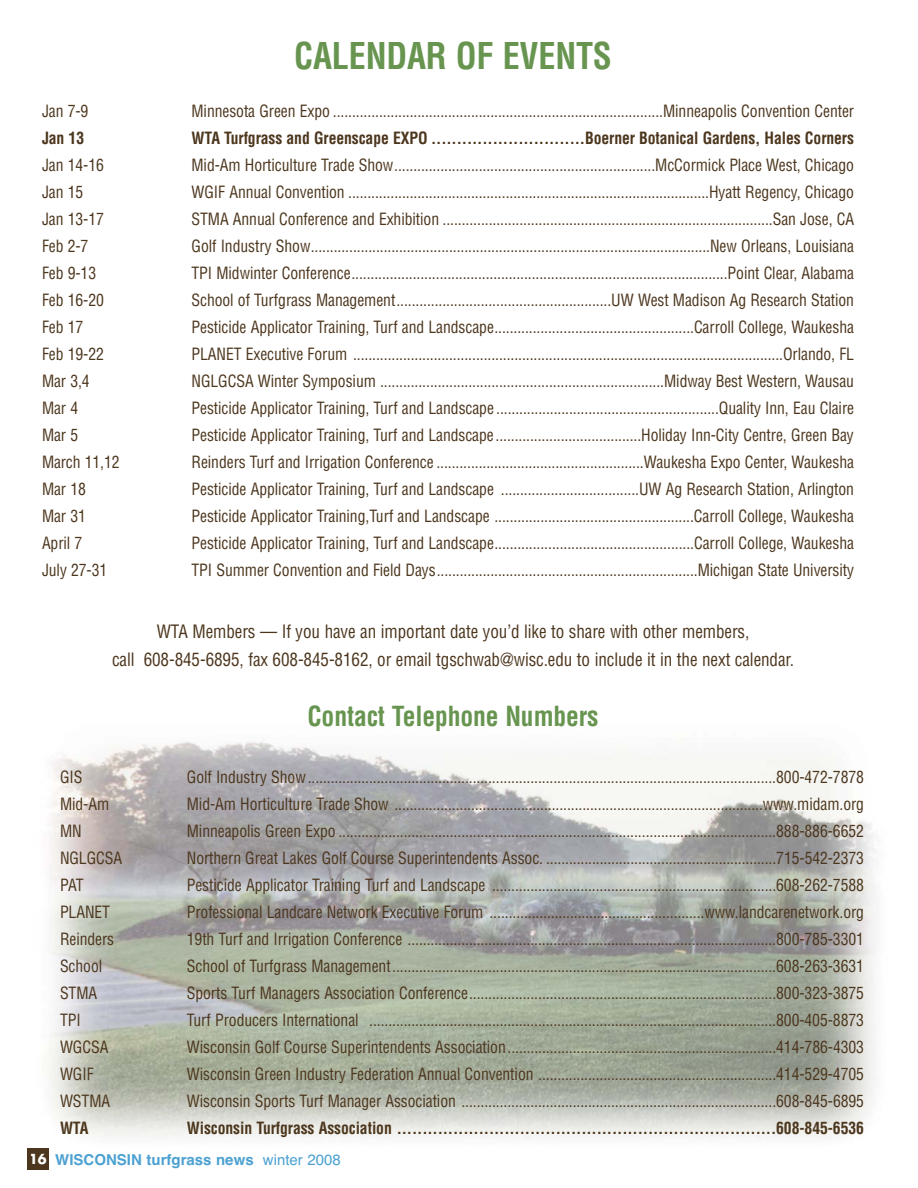
<style>
.page{position:relative;width:918px;height:1188px;background:#fff}
.page>*{position:absolute;margin:0;border:0;box-sizing:border-box;transform-origin:0 0}
.t1{font:700 condensed 36px "Helvetica";letter-spacing:-.005em;color:#679550;scale:.95 1}
.t2{font:700 condensed 27px "Helvetica";letter-spacing:-.005em;color:#679550;scale:.95 1}
.t3{font:condensed 18px/28.5px "Helvetica";letter-spacing:-.005em;color:#4c361d;text-align:center;scale:.95 1}
.t4{font:condensed 16.5px "Helvetica";letter-spacing:-.005em;color:#4c361d;scale:.95 1}
.t5{font:700 condensed 16.5px "Helvetica";letter-spacing:-.005em;color:#4c361d;scale:.95 1}
.t6{font:700 15px "Helvetica";color:#4ca1d2}
.t7{font:700 13.5px "Futura";color:#fff;scale:.95 1}
.s1{font-weight:400}
</style>
<div class="page">
<img style="left:47px;top:741px;width:829px;height:397px">
<div style="left:27px;top:1148px;width:22px;height:22px;background:#4c361d"></div>
<p class="t1" style="left:294px;top:42px;width:336px">CALENDAR OF EVENTS</p>
<p class="t4" style="left:42px;top:105px;width:50px">Jan 7-9</p>
<p class="t4" style="left:192px;top:105px;width:699px">Minnesota Green Expo ......................................................................................Minneapolis Convention Center</p>
<p class="t5" style="left:42px;top:132px;width:46px">Jan 13</p>
<p class="t5" style="left:191px;top:132px;width:699px">WTA Turfgrass and Greenscape EXPO ..............................Boerner Botanical Gardens, Hales Corners</p>
<p class="t4" style="left:42px;top:159px;width:67px">Jan 14-16</p>
<p class="t4" style="left:192px;top:159px;width:699px">Mid-Am Horticulture Trade Show....................................................................McCormick Place West, Chicago</p>
<p class="t4" style="left:42px;top:186px;width:45px">Jan 15</p>
<p class="t4" style="left:192px;top:186px;width:699px">WGIF Annual Convention ..............................................................................................Hyatt Regency, Chicago</p>
<p class="t4" style="left:42px;top:213px;width:67px">Jan 13-17</p>
<p class="t4" style="left:192px;top:213px;width:699px">STMA Annual Conference and Exhibition ......................................................................................San Jose, CA</p>
<p class="t4" style="left:42px;top:240px;width:50px">Feb 2-7</p>
<p class="t4" style="left:192px;top:240px;width:699px">Golf Industry Show........................................................................................................New Orleans, Louisiana</p>
<p class="t4" style="left:42px;top:267px;width:59px">Feb 9-13</p>
<p class="t4" style="left:192px;top:267px;width:699px">TPI Midwinter Conference..................................................................................................Point Clear, Alabama</p>
<p class="t4" style="left:42px;top:294px;width:67px">Feb 16-20</p>
<p class="t4" style="left:192px;top:294px;width:699px">School of Turfgrass Management........................................................UW West Madison Ag Research Station</p>
<p class="t4" style="left:42px;top:321px;width:45px">Feb 17</p>
<p class="t4" style="left:192px;top:321px;width:699px">Pesticide Applicator Training, Turf and Landscape....................................................Carroll College, Waukesha</p>
<p class="t4" style="left:42px;top:348px;width:67px">Feb 19-22</p>
<p class="t4" style="left:192px;top:348px;width:699px">PLANET Executive Forum ................................................................................................................Orlando, FL</p>
<p class="t4" style="left:42px;top:375px;width:52px">Mar 3,4</p>
<p class="t4" style="left:192px;top:375px;width:699px">NGLGCSA Winter Symposium ..........................................................................Midway Best Western, Wausau</p>
<p class="t4" style="left:42px;top:402px;width:40px">Mar 4</p>
<p class="t4" style="left:192px;top:402px;width:699px">Pesticide Applicator Training, Turf and Landscape ..........................................................Quality Inn, Eau Claire</p>
<p class="t4" style="left:42px;top:429px;width:40px">Mar 5</p>
<p class="t4" style="left:192px;top:429px;width:699px">Pesticide Applicator Training, Turf and Landscape......................................Holiday Inn-City Centre, Green Bay</p>
<p class="t4" style="left:42px;top:456px;width:83px">March 11,12</p>
<p class="t4" style="left:192px;top:456px;width:699px">Reinders Turf and Irrigation Conference ......................................................Waukesha Expo Center, Waukesha</p>
<p class="t4" style="left:42px;top:483px;width:48px">Mar 18</p>
<p class="t4" style="left:192px;top:483px;width:699px">Pesticide Applicator Training, Turf and Landscape ....................................UW Ag Research Station, Arlington</p>
<p class="t4" style="left:42px;top:510px;width:48px">Mar 31</p>
<p class="t4" style="left:192px;top:510px;width:699px">Pesticide Applicator Training,Turf and Landscape ....................................................Carroll College, Waukesha</p>
<p class="t4" style="left:42px;top:537px;width:44px">April 7</p>
<p class="t4" style="left:192px;top:537px;width:699px">Pesticide Applicator Training, Turf and Landscape....................................................Carroll College, Waukesha</p>
<p class="t4" style="left:42px;top:564px;width:70px">July 27-31</p>
<p class="t4" style="left:192px;top:564px;width:699px">TPI Summer Convention and Field Days....................................................................Michigan State University</p>
<p class="t3" style="left:112px;top:618px;width:720px">WTA Members — If you have an important date you’d like to share with other members,<br>call 608-845-6895, fax 608-845-8162, or email tgschwab@wisc.edu to include it in the next calendar.</p>
<p class="t2" style="left:308px;top:706px;width:308px">Contact Telephone Numbers</p>
<p class="t7" style="left:29px;top:1152px;width:20px">16</p>
<p class="t4" style="left:60px;top:771px;width:25px">GIS</p>
<p class="t4" style="left:187px;top:771px;width:714px">Golf Industry Show..........................................................................................................................800-472-7878</p>
<p class="t4" style="left:60px;top:798px;width:53px">Mid-Am</p>
<p class="t4" style="left:187px;top:798px;width:714px">Mid-Am Horticulture Trade Show ................................................................................................www.midam.org</p>
<p class="t4" style="left:60px;top:825px;width:24px">MN</p>
<p class="t4" style="left:187px;top:825px;width:714px">Minneapolis Green Expo ..................................................................................................................888-886-6652</p>
<p class="t4" style="left:60px;top:852px;width:67px">NGLGCSA</p>
<p class="t4" style="left:187px;top:852px;width:714px">Northern Great Lakes Golf Course Superintendents Assoc. ............................................................715-542-2373</p>
<p class="t4" style="left:60px;top:879px;width:26px">PAT</p>
<p class="t4" style="left:187px;top:879px;width:714px">Pesticide Applicator Training Turf and Landscape ..........................................................................608-262-7588</p>
<p class="t4" style="left:60px;top:906px;width:54px">PLANET</p>
<p class="t4" style="left:187px;top:906px;width:714px">Professional Landcare Network Executive Forum ........................................................www.landcarenetwork.org</p>
<p class="t4" style="left:60px;top:933px;width:59px">Reinders</p>
<p class="t4" style="left:187px;top:933px;width:714px">19th Turf and Irrigation Conference ................................................................................................800-785-3301</p>
<p class="t4" style="left:60px;top:960px;width:46px">School</p>
<p class="t4" style="left:187px;top:960px;width:714px">School of Turfgrass Management....................................................................................................608-263-3631</p>
<p class="t4" style="left:60px;top:987px;width:41px">STMA</p>
<p class="t4" style="left:187px;top:987px;width:714px">Sports Turf Managers Association Conference................................................................................800-323-3875</p>
<p class="t4" style="left:60px;top:1014px;width:23px">TPI</p>
<p class="t4" style="left:187px;top:1014px;width:714px">Turf Producers International ..........................................................................................................800-405-8873</p>
<p class="t4" style="left:60px;top:1041px;width:53px">WGCSA</p>
<p class="t4" style="left:187px;top:1041px;width:714px">Wisconsin Golf Course Superintendents Association......................................................................414-786-4303</p>
<p class="t4" style="left:60px;top:1068px;width:37px">WGIF</p>
<p class="t4" style="left:187px;top:1068px;width:714px">Wisconsin Green Industry Federation Annual Convention ..............................................................414-529-4705</p>
<p class="t4" style="left:60px;top:1095px;width:54px">WSTMA</p>
<p class="t4" style="left:187px;top:1095px;width:714px">Wisconsin Sports Turf Manager Association ..................................................................................608-845-6895</p>
<p class="t5" style="left:60px;top:1122px;width:32px">WTA</p>
<p class="t5" style="left:187px;top:1122px;width:714px">Wisconsin Turfgrass Association ..........................................................................608-845-6536</p>
<p class="t6" style="left:55px;top:1154px;width:287px">WISCONSIN turfgrass news <span class="s1">winter 2008</span></p>
</div>
